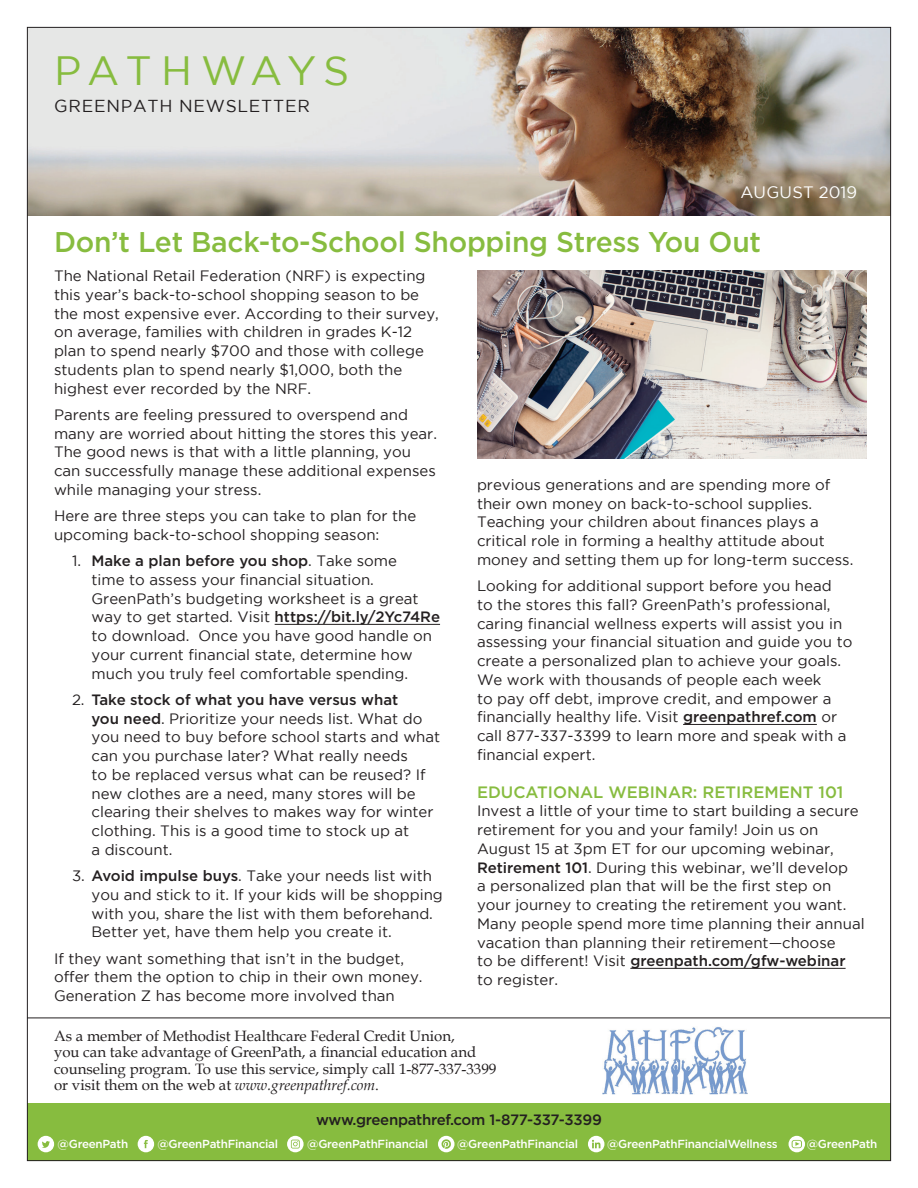
<style>
.page{position:relative;width:918px;height:1188px;background:#fff}
.page>*{position:absolute;margin:0;border:0;box-sizing:border-box;transform-origin:0 0}
.t1{font:40.8px "Gotham";letter-spacing:.15em;color:#87bc3f}
.t2{font:500 28.5px "Gotham";letter-spacing:-.01em;color:#87bc3f}
.t3{font:17.25px "Gotham";letter-spacing:.045em;color:#231f20}
.t4{font:500 16.5px "Gotham";color:#87bc3f}
.t5{font:16.5px "Gotham";letter-spacing:.015em;color:#fff}
.t6{font:15px/18.8px "Gotham";color:#231f20}
.t7{font:15px/16.5px "Book Antiqua";color:#231f20}
.t8{font:500 15px "Gotham";letter-spacing:-.02em;color:#231f20}
.t9{font:500 11.7px "Gotham";letter-spacing:-.02em;color:#fff}
.s1{font-weight:500}
.s2{font-style:italic}
</style>
<div class="page">
<img style="left:29px;top:29px;width:860px;height:187px">
<div style="left:27px;top:1103px;width:864px;height:58px;background:#87bc3f"></div>
<hr style="left:275px;top:624px;width:165px;height:1px;background:#231f20">
<hr style="left:683px;top:724px;width:134px;height:1px;background:#231f20">
<hr style="left:630px;top:968px;width:216px;height:1px;background:#231f20">
<img style="left:477px;top:270px;width:389px;height:189px">
<div style="left:38px;top:1136px;width:16px;height:16px;background:#fff;border-radius:50%"></div>
<svg style="left:42px;top:1141px;width:8px;height:7px"></svg>
<div style="left:138px;top:1136px;width:16px;height:16px;background:#fff;border-radius:50%"></div>
<svg style="left:144px;top:1140px;width:4px;height:8px"></svg>
<svg style="left:789px;top:1136px;width:16px;height:16px"></svg>
<svg style="left:792px;top:1140px;width:10px;height:8px"></svg>
<div style="left:438px;top:1136px;width:17px;height:16px;background:#fff;border-radius:50%"></div>
<svg style="left:441px;top:1139px;width:10px;height:10px"></svg>
<svg style="left:287px;top:1136px;width:17px;height:16px"></svg>
<svg style="left:291px;top:1140px;width:9px;height:9px"></svg>
<div style="left:588px;top:1136px;width:16px;height:16px;background:#fff;border-radius:50%"></div>
<svg style="left:592px;top:1140px;width:8px;height:9px"></svg>
<hr style="left:27px;top:1018px;width:863px;height:1px;background:#231f20">
<img style="left:602px;top:1027px;width:145px;height:68px">
<h1 class="t1" style="left:54px;top:48px;width:296px">PATHWAYS</h1>
<p class="t3" style="left:54px;top:96px;width:257px">GREENPATH NEWSLETTER</p>
<p class="t5" style="left:740px;top:183px;width:118px">AUGUST 2019</p>
<h2 class="t2" style="left:54px;top:224px;width:709px">Don’t Let Back-to-School Shopping Stress You Out</h2>
<p class="t6" style="left:54px;top:266px;width:386px">The National Retail Federation (NRF) is expecting this year’s back-to-school shopping season to be the most expensive ever. According to their survey, on average, families with children in grades K-12 plan to spend nearly $700 and those with college students plan to spend nearly $1,000, both the highest ever recorded by the NRF.</p>
<p class="t6" style="left:54px;top:405px;width:385px">Parents are feeling pressured to overspend and many are worried about hitting the stores this year.<br>The good news is that with a little planning, you can successfully manage these additional expenses while managing your stress.</p>
<p class="t6" style="left:54px;top:506px;width:364px">Here are three steps you can take to plan for the upcoming back-to-school shopping season:</p>
<p class="t6" style="left:92px;top:551px;width:350px;text-indent:-20px">1. <span class="s1">Make a plan before you shop</span>. Take some<br>time to assess your financial situation.<br>GreenPath’s budgeting worksheet is a great way to get started. Visit <span class="s1">https://bit.ly/2Yc74Re </span>to download. Once you have good handle on your current financial state, determine how much you truly feel comfortable spending.</p>
<p class="t6" style="left:92px;top:690px;width:350px;text-indent:-20px">2. <span class="s1">Take stock of what you have versus what<br>you need</span>. Prioritize your needs list. What do you need to buy before school starts and what can you purchase later? What really needs<br>to be replaced versus what can be reused? If new clothes are a need, many stores will be clearing their shelves to makes way for winter clothing. This is a good time to stock up at<br>a discount.</p>
<p class="t6" style="left:92px;top:866px;width:353px;text-indent:-20px">3. <span class="s1">Avoid impulse buys</span>. Take your needs list with you and stick to it. If your kids will be shopping with you, share the list with them beforehand.<br>Better yet, have them help you create it.</p>
<p class="t6" style="left:54px;top:949px;width:370px">If they want something that isn’t in the budget, offer them the option to chip in their own money.<br>Generation Z has become more involved than</p>
<p class="t6" style="left:477px;top:475px;width:378px">previous generations and are spending more of their own money on back-to-school supplies.<br>Teaching your children about finances plays a critical role in forming a healthy attitude about money and setting them up for long-term success.</p>
<p class="t6" style="left:477px;top:576px;width:377px">Looking for additional support before you head<br>to the stores this fall? GreenPath’s professional, caring financial wellness experts will assist you in assessing your financial situation and guide you to create a personalized plan to achieve your goals.<br>We work with thousands of people each week<br>to pay off debt, improve credit, and empower a financially healthy life. Visit <span class="s1">greenpathref.com</span> or call 877-337-3399 to learn more and speak with a financial expert.</p>
<p class="t4" style="left:477px;top:781px;width:368px">EDUCATIONAL WEBINAR: RETIREMENT 101</p>
<p class="t6" style="left:477px;top:801px;width:389px">Invest a little of your time to start building a secure retirement for you and your family! Join us on August 15 at 3pm ET for our upcoming webinar, <span class="s1">Retirement 101</span>. During this webinar, we’ll develop<br>a personalized plan that will be the first step on your journey to creating the retirement you want.<br>Many people spend more time planning their annual vacation than planning their retirement—choose<br>to be different! Visit <span class="s1">greenpath.com/gfw-webinar </span>to register.</p>
<p class="t7" style="left:54px;top:1027px;width:444px">As a member of Methodist Healthcare Federal Credit Union,<br>you can take advantage of GreenPath, a financial education and counseling program. To use this service, simply call 1-877-337-3399 or visit them on the web at <span class="s2">www.greenpathref.com</span>.</p>
<p class="t8" style="left:316px;top:1110px;width:287px">www.greenpathref.com 1-877-337-3399</p>
<p class="t9" style="left:58px;top:1136px;width:72px">@GreenPath</p>
<p class="t9" style="left:157px;top:1136px;width:122px">@GreenPathFinancial</p>
<p class="t9" style="left:307px;top:1136px;width:122px">@GreenPathFinancial</p>
<p class="t9" style="left:457px;top:1136px;width:122px">@GreenPathFinancial</p>
<p class="t9" style="left:607px;top:1136px;width:172px">@GreenPathFinancialWellness</p>
<p class="t9" style="left:807px;top:1136px;width:72px">@GreenPath</p>
</div>
